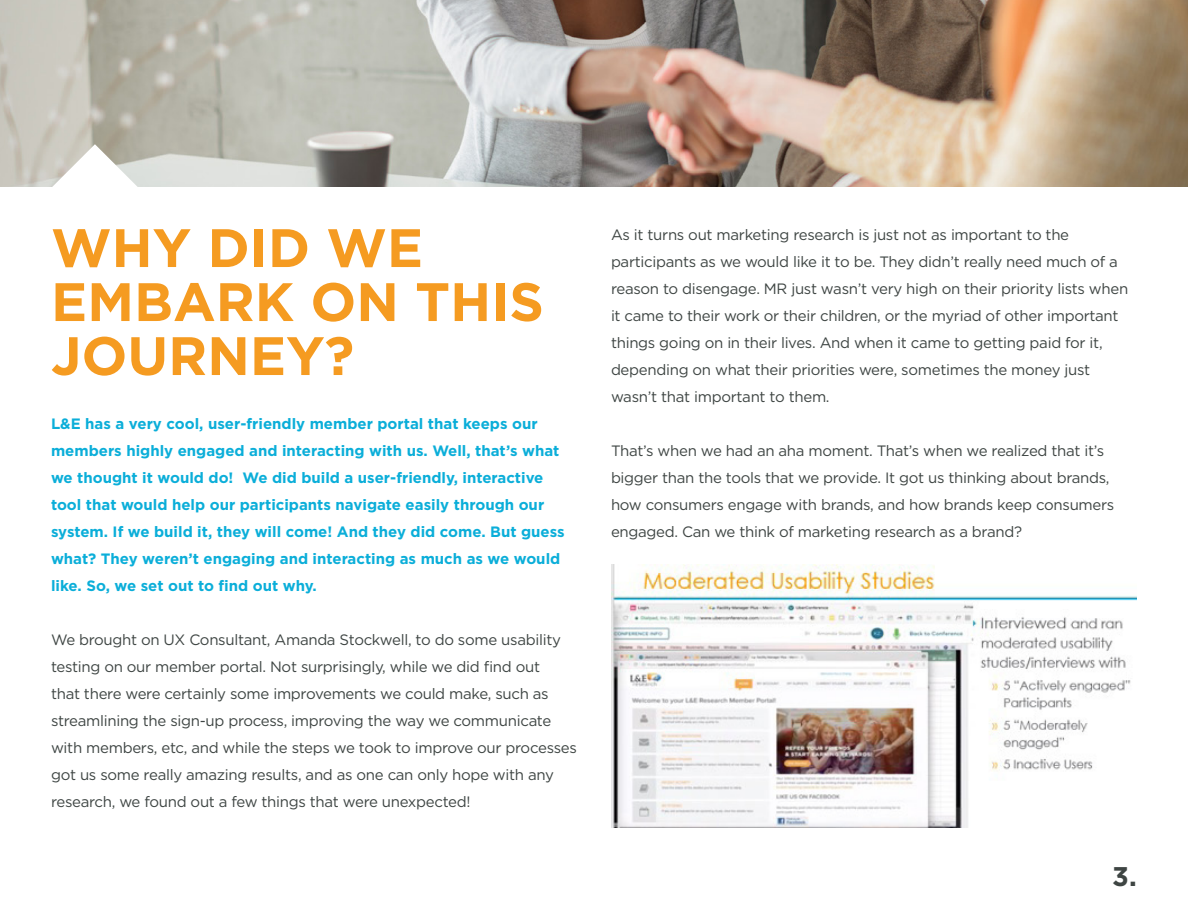
<style>
.page{position:relative;width:1188px;height:918px;background:#fff}
.page>*{position:absolute;margin:0;border:0;box-sizing:border-box;transform-origin:0 0}
.t1{font:700 54px/54px "Gotham";color:#f59b21}
.t2{font:700 27px "Gotham";color:#3e4543}
.t3{font:15px/27px "Gotham";letter-spacing:-.02em;color:#3e4543}
.t4{font:700 15px/27px "Gotham";color:#0baed9}
</style>
<div class="page">
<img style="left:0;top:0;width:1188px;height:186px">
<svg style="left:51px;top:144px;width:88px;height:43px"></svg>
<img style="left:611px;top:564px;width:526px;height:263px">
<h1 class="t1" style="left:51px;top:221px;width:494px">WHY DID WE<br>EMBARK ON THIS<br>JOURNEY?</h1>
<p class="t4" style="left:51px;top:410px;width:515px">L&amp;E has a very cool, user-friendly member portal that keeps our members highly engaged and interacting with us. Well, that’s what we thought it would do! We did build a user-friendly, interactive tool that would help our participants navigate easily through our system. If we build it, they will come! And they did come. But guess what? They weren’t engaging and interacting as much as we would like. So, we set out to find out why.</p>
<p class="t3" style="left:51px;top:626px;width:527px">We brought on UX Consultant, Amanda Stockwell, to do some usability testing on our member portal. Not surprisingly, while we did find out<br>that there were certainly some improvements we could make, such as streamlining the sign-up process, improving the way we communicate with members, etc, and while the steps we took to improve our processes got us some really amazing results, and as one can only hope with any research, we found out a few things that were unexpected!</p>
<p class="t3" style="left:611px;top:221px;width:519px">As it turns out marketing research is just not as important to the participants as we would like it to be. They didn’t really need much of a reason to disengage. MR just wasn’t very high on their priority lists when it came to their work or their children, or the myriad of other important things going on in their lives. And when it came to getting paid for it, depending on what their priorities were, sometimes the money just wasn’t that important to them.</p>
<p class="t3" style="left:611px;top:437px;width:505px">That’s when we had an aha moment. That’s when we realized that it’s bigger than the tools that we provide. It got us thinking about brands, how consumers engage with brands, and how brands keep consumers engaged. Can we think of marketing research as a brand?</p>
<h2 class="t2" style="left:1112px;top:859px;width:26px">3.</h2>
</div>
